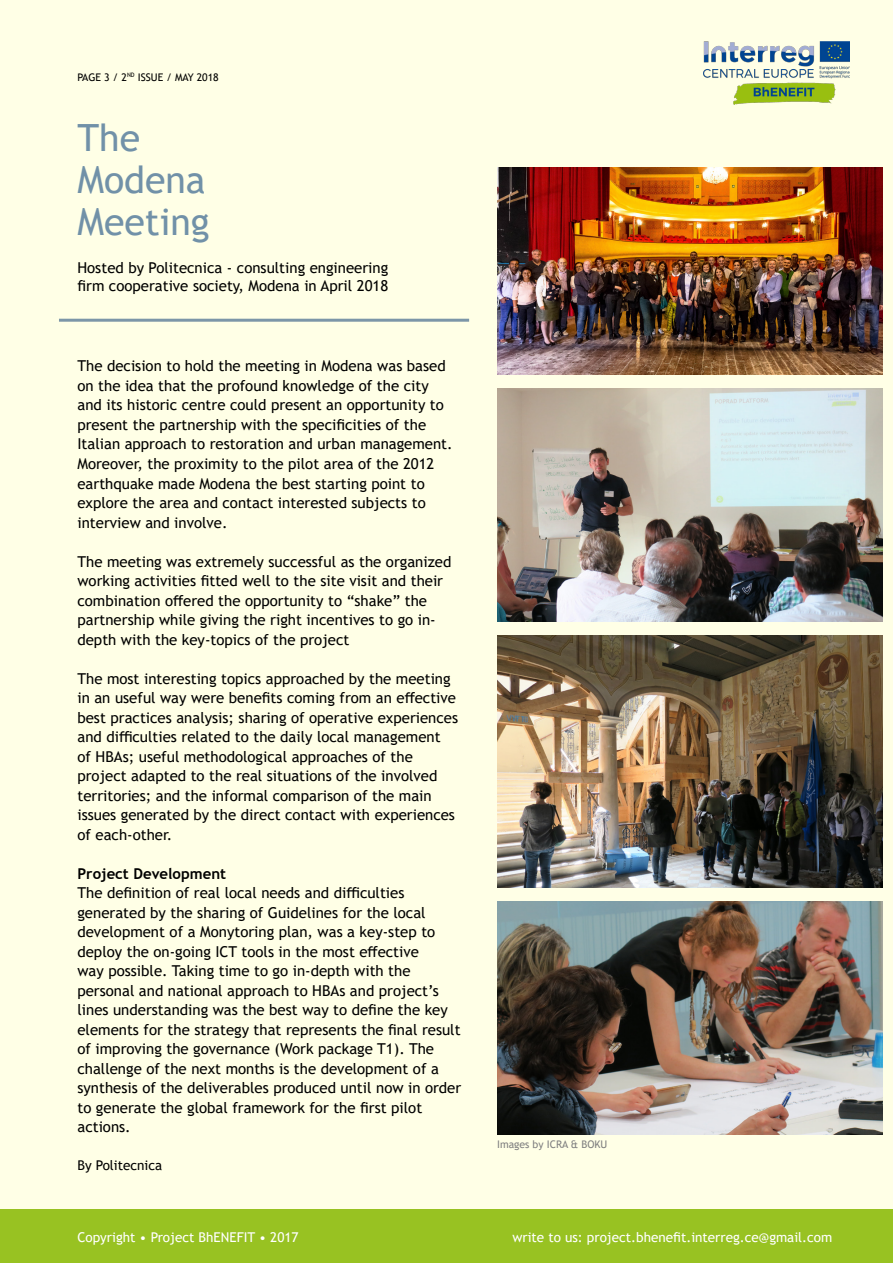
<style>
.page{position:relative;width:893px;height:1263px;background:#98c222}
.page>*{position:absolute;margin:0;border:0;box-sizing:border-box;transform-origin:0 0}
.t1{font:37.5px/42px "Trebuchet MS";color:#7191a8}
.t2{font:15px/19.5px "Trebuchet MS";color:#000}
.t3{font:700 15px "Trebuchet MS";color:#000}
.t4{font:13.5px "Trebuchet MS";color:#fff}
.t5{font:13.5px "Trebuchet MS";color:#000}
.t6{font:10.5px "Trebuchet MS";color:#000}
.t7{font:10.5px "Trebuchet MS";color:#808080}
</style>
<div class="page">
<div style="left:0;top:0;width:893px;height:1209px;background:#ffffe6"></div>
<hr style="left:59px;top:319px;width:410px;height:3px;background:#7c96a8">
<img style="left:497px;top:388px;width:386px;height:234px">
<img style="left:497px;top:635px;width:386px;height:253px">
<img style="left:497px;top:901px;width:386px;height:234px">
<img style="left:497px;top:167px;width:386px;height:207px">
<img style="left:703px;top:42px;width:146px;height:63px">
<p class="t6" style="left:77px;top:71px;width:143px">PAGE 3 / 2<sup>ND</sup> ISSUE / MAY 2018</p>
<h1 class="t1" style="left:77px;top:116px;width:134px">The<br>Modena<br>Meeting</h1>
<p class="t2" style="left:77px;top:258px;width:312px;line-height:18px">Hosted by Politecnica - consulting engineering firm cooperative society, Modena in April 2018</p>
<p class="t2" style="left:77px;top:356px;width:377px">The decision to hold the meeting in Modena was based on the idea that the profound knowledge of the city and its historic centre could present an opportunity to present the partnership with the specificities of the Italian approach to restoration and urban management.<br>Moreover, the proximity to the pilot area of the 2012 earthquake made Modena the best starting point to explore the area and contact interested subjects to interview and involve.</p>
<p class="t2" style="left:77px;top:551px;width:375px">The meeting was extremely successful as the organized working activities fitted well to the site visit and their combination offered the opportunity to “shake” the partnership while giving the right incentives to go in&shy;depth with the key-topics of the project</p>
<p class="t2" style="left:77px;top:668px;width:382px">The most interesting topics approached by the meeting in an useful way were benefits coming from an effective best practices analysis; sharing of operative experiences and difficulties related to the daily local management<br>of HBAs; useful methodological approaches of the project adapted to the real situations of the involved territories; and the informal comparison of the main issues generated by the direct contact with experiences of each-other.</p>
<p class="t3" style="left:77px;top:864px;width:150px">Project Development</p>
<p class="t2" style="left:77px;top:883px;width:385px">The definition of real local needs and difficulties generated by the sharing of Guidelines for the local development of a Monytoring plan, was a key-step to deploy the on-going ICT tools in the most effective<br>way possible. Taking time to go in-depth with the personal and national approach to HBAs and project’s lines understanding was the best way to define the key elements for the strategy that represents the final result of improving the governance (Work package T1). The challenge of the next months is the development of a synthesis of the deliverables produced until now in order to generate the global framework for the first pilot actions.</p>
<p class="t5" style="left:77px;top:1156px;width:86px">By Politecnica</p>
<p class="t7" style="left:497px;top:1137px;width:112px">Images by ICRA &amp; BOKU</p>
<p class="t4" style="left:77px;top:1228px;width:223px">Copyright • Project BhENEFIT • 2017</p>
<p class="t4" style="left:512px;top:1228px;width:321px">write to us: project.bhenefit.interreg.ce@gmail.com</p>
</div>
